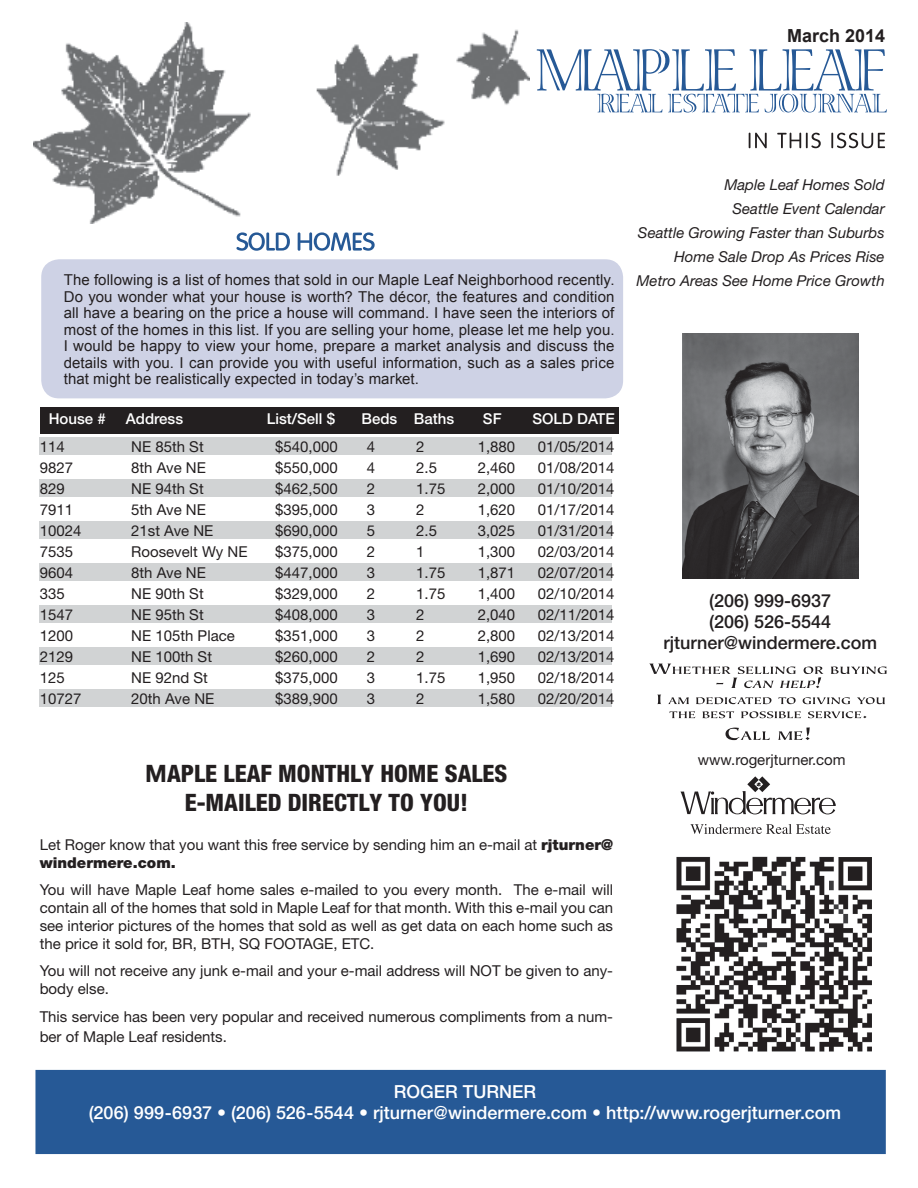
<style>
.page{position:relative;width:918px;height:1188px;background:#fff}
.page>*{position:absolute;margin:0;border:0;box-sizing:border-box;transform-origin:0 0}
.t1{font:800 condensed 24px/28.8px "Helvetica Neue";color:#231f20;text-align:center}
.t2{font:500 18px/21.6px "Helvetica Neue";color:#fff;text-align:center}
.t3{font:500 18px/21px "Helvetica Neue";color:#231f20;text-align:center}
.t4{font:700 18px "Arial";color:#231f20}
.t5{font:15px/18px "Helvetica Neue";color:#231f20}
.t6{font:15px/16.5px "Arial";letter-spacing:.005em;color:#231f20;text-align:justify}
.t7{font:italic 15px/24px "Helvetica Neue";color:#231f20;text-align:right}
.t8{font:500 15px "Helvetica Neue";color:#fff}
.s1{font-weight:700;font-stretch:normal}
.s2{font-weight:900}
</style>
<div class="page">
<div style="left:39px;top:437px;width:573px;height:18px;background:#d1d3d4"></div>
<div style="left:39px;top:479px;width:573px;height:18px;background:#d1d3d4"></div>
<div style="left:39px;top:521px;width:573px;height:18px;background:#d1d3d4"></div>
<div style="left:39px;top:563px;width:573px;height:18px;background:#d1d3d4"></div>
<div style="left:39px;top:605px;width:573px;height:18px;background:#d1d3d4"></div>
<div style="left:39px;top:647px;width:573px;height:18px;background:#d1d3d4"></div>
<div style="left:39px;top:689px;width:573px;height:18px;background:#d1d3d4"></div>
<div style="left:36px;top:1071px;width:849px;height:82px;background:#265996"></div>
<div style="left:35px;top:1070px;width:851px;height:84px;border:2px solid #265996"></div>
<svg style="left:749px;top:133px;width:136px;height:15px"></svg>
<div style="left:40px;top:407px;width:579px;height:27px;background:#231f20"></div>
<img style="left:676px;top:856px;width:196px;height:196px">
<img style="left:33px;top:23px;width:496px;height:201px">
<svg style="left:537px;top:49px;width:350px;height:64px"></svg>
<div style="left:41px;top:259px;width:582px;height:139px;background:#ced2e5;border-radius:18px"></div>
<svg style="left:236px;top:232px;width:139px;height:19px"></svg>
<img style="left:683px;top:333px;width:175px;height:245px">
<svg style="left:650px;top:664px;width:237px;height:24px"></svg>
<svg style="left:657px;top:695px;width:228px;height:9px"></svg>
<svg style="left:669px;top:711px;width:198px;height:7px"></svg>
<svg style="left:726px;top:727px;width:84px;height:13px"></svg>
<svg style="left:680px;top:776px;width:156px;height:38px"></svg>
<svg style="left:690px;top:824px;width:141px;height:10px"></svg>
<p class="t4" style="left:787px;top:24px;width:100px">March 2014</p>
<p class="t6" style="left:64px;top:272px;width:552px">The following is a list of homes that sold in our Maple Leaf Neighborhood recently.<br>Do you wonder what your house is worth? The décor, the features and condition all have a bearing on the price a house will command. I have seen the interiors of most of the homes in this list. If you are selling your home, please let me help you.<br>I would be happy to view your home, prepare a market analysis and discuss the details with you. I can provide you with useful information, such as a sales price that might be realistically expected in today’s market.</p>
<p class="t8" style="left:49px;top:409px;width:58px">House #</p>
<p class="t8" style="left:126px;top:409px;width:59px">Address</p>
<p class="t8" style="left:267px;top:409px;width:70px">List/Sell $</p>
<p class="t8" style="left:361px;top:409px;width:94px">Beds Baths</p>
<p class="t8" style="left:483px;top:409px;width:20px">SF</p>
<p class="t8" style="left:532px;top:409px;width:84px">SOLD DATE</p>
<p class="t5" style="left:40px;top:438px;width:27px">114</p>
<p class="t5" style="left:131px;top:438px;width:74px">NE 85th St</p>
<p class="t5" style="left:275px;top:438px;width:64px">$540,000</p>
<p class="t5" style="left:367px;top:438px;width:10px">4</p>
<p class="t5" style="left:416px;top:438px;width:10px">2</p>
<p class="t5" style="left:478px;top:438px;width:39px">1,880</p>
<p class="t5" style="left:538px;top:438px;width:78px">01/05/2014</p>
<p class="t5" style="left:40px;top:459px;width:35px">9827</p>
<p class="t5" style="left:131px;top:459px;width:76px">8th Ave NE</p>
<p class="t5" style="left:275px;top:459px;width:64px">$550,000</p>
<p class="t5" style="left:367px;top:459px;width:10px">4</p>
<p class="t5" style="left:416px;top:459px;width:22px">2.5</p>
<p class="t5" style="left:478px;top:459px;width:39px">2,460</p>
<p class="t5" style="left:538px;top:459px;width:78px">01/08/2014</p>
<p class="t5" style="left:40px;top:480px;width:27px">829</p>
<p class="t5" style="left:131px;top:480px;width:74px">NE 94th St</p>
<p class="t5" style="left:275px;top:480px;width:64px">$462,500</p>
<p class="t5" style="left:367px;top:480px;width:10px">2</p>
<p class="t5" style="left:416px;top:480px;width:31px">1.75</p>
<p class="t5" style="left:478px;top:480px;width:39px">2,000</p>
<p class="t5" style="left:538px;top:480px;width:78px">01/10/2014</p>
<p class="t5" style="left:40px;top:501px;width:35px">7911</p>
<p class="t5" style="left:131px;top:501px;width:76px">5th Ave NE</p>
<p class="t5" style="left:275px;top:501px;width:64px">$395,000</p>
<p class="t5" style="left:367px;top:501px;width:10px">3</p>
<p class="t5" style="left:416px;top:501px;width:10px">2</p>
<p class="t5" style="left:478px;top:501px;width:39px">1,620</p>
<p class="t5" style="left:538px;top:501px;width:78px">01/17/2014</p>
<p class="t5" style="left:40px;top:522px;width:43px">10024</p>
<p class="t5" style="left:131px;top:522px;width:84px">21st Ave NE</p>
<p class="t5" style="left:275px;top:522px;width:64px">$690,000</p>
<p class="t5" style="left:367px;top:522px;width:10px">5</p>
<p class="t5" style="left:416px;top:522px;width:22px">2.5</p>
<p class="t5" style="left:478px;top:522px;width:39px">3,025</p>
<p class="t5" style="left:538px;top:522px;width:78px">01/31/2014</p>
<p class="t5" style="left:40px;top:543px;width:35px">7535</p>
<p class="t5" style="left:131px;top:543px;width:118px">Roosevelt Wy NE</p>
<p class="t5" style="left:275px;top:543px;width:64px">$375,000</p>
<p class="t5" style="left:367px;top:543px;width:10px">2</p>
<p class="t5" style="left:416px;top:543px;width:10px">1</p>
<p class="t5" style="left:478px;top:543px;width:39px">1,300</p>
<p class="t5" style="left:538px;top:543px;width:78px">02/03/2014</p>
<p class="t5" style="left:40px;top:564px;width:35px">9604</p>
<p class="t5" style="left:131px;top:564px;width:76px">8th Ave NE</p>
<p class="t5" style="left:275px;top:564px;width:64px">$447,000</p>
<p class="t5" style="left:367px;top:564px;width:10px">3</p>
<p class="t5" style="left:416px;top:564px;width:31px">1.75</p>
<p class="t5" style="left:478px;top:564px;width:39px">1,871</p>
<p class="t5" style="left:538px;top:564px;width:78px">02/07/2014</p>
<p class="t5" style="left:40px;top:585px;width:27px">335</p>
<p class="t5" style="left:131px;top:585px;width:74px">NE 90th St</p>
<p class="t5" style="left:275px;top:585px;width:64px">$329,000</p>
<p class="t5" style="left:367px;top:585px;width:10px">2</p>
<p class="t5" style="left:416px;top:585px;width:31px">1.75</p>
<p class="t5" style="left:478px;top:585px;width:39px">1,400</p>
<p class="t5" style="left:538px;top:585px;width:78px">02/10/2014</p>
<p class="t5" style="left:40px;top:606px;width:35px">1547</p>
<p class="t5" style="left:131px;top:606px;width:74px">NE 95th St</p>
<p class="t5" style="left:275px;top:606px;width:64px">$408,000</p>
<p class="t5" style="left:367px;top:606px;width:10px">3</p>
<p class="t5" style="left:416px;top:606px;width:10px">2</p>
<p class="t5" style="left:478px;top:606px;width:39px">2,040</p>
<p class="t5" style="left:538px;top:606px;width:78px">02/11/2014</p>
<p class="t5" style="left:40px;top:627px;width:35px">1200</p>
<p class="t5" style="left:131px;top:627px;width:105px">NE 105th Place</p>
<p class="t5" style="left:275px;top:627px;width:64px">$351,000</p>
<p class="t5" style="left:367px;top:627px;width:10px">3</p>
<p class="t5" style="left:416px;top:627px;width:10px">2</p>
<p class="t5" style="left:478px;top:627px;width:39px">2,800</p>
<p class="t5" style="left:538px;top:627px;width:78px">02/13/2014</p>
<p class="t5" style="left:40px;top:648px;width:35px">2129</p>
<p class="t5" style="left:131px;top:648px;width:82px">NE 100th St</p>
<p class="t5" style="left:275px;top:648px;width:64px">$260,000</p>
<p class="t5" style="left:367px;top:648px;width:10px">2</p>
<p class="t5" style="left:416px;top:648px;width:10px">2</p>
<p class="t5" style="left:478px;top:648px;width:39px">1,690</p>
<p class="t5" style="left:538px;top:648px;width:78px">02/13/2014</p>
<p class="t5" style="left:40px;top:669px;width:27px">125</p>
<p class="t5" style="left:131px;top:669px;width:78px">NE 92nd St</p>
<p class="t5" style="left:275px;top:669px;width:64px">$375,000</p>
<p class="t5" style="left:367px;top:669px;width:10px">3</p>
<p class="t5" style="left:416px;top:669px;width:31px">1.75</p>
<p class="t5" style="left:478px;top:669px;width:39px">1,950</p>
<p class="t5" style="left:538px;top:669px;width:78px">02/18/2014</p>
<p class="t5" style="left:40px;top:690px;width:43px">10727</p>
<p class="t5" style="left:131px;top:690px;width:85px">20th Ave NE</p>
<p class="t5" style="left:275px;top:690px;width:64px">$389,900</p>
<p class="t5" style="left:367px;top:690px;width:10px">3</p>
<p class="t5" style="left:416px;top:690px;width:10px">2</p>
<p class="t5" style="left:478px;top:690px;width:39px">1,580</p>
<p class="t5" style="left:538px;top:690px;width:78px">02/20/2014</p>
<p class="t1" style="left:145px;top:759px;width:364px"><span class="s1">M</span>APLE LEAF MONTHLY HOME SALES<br>E-MAILED DIRECTLY TO YOU!</p>
<p class="t5" style="left:40px;top:835px;width:575px">Let Roger know that you want this free service by sending him an e-mail at <span class="s2">rjturner@ windermere.com.</span></p>
<p class="t5" style="left:40px;top:880px;width:575px;text-align:justify">You will have Maple Leaf home sales e-mailed to you every month. The e-mail will contain all of the homes that sold in Maple Leaf for that month. With this e-mail you can see interior pictures of the homes that sold as well as get data on each home such as the price it sold for, BR, BTH, SQ FOOTAGE, ETC.</p>
<p class="t5" style="left:40px;top:961px;width:575px">You will not receive any junk e-mail and your e-mail address will NOT be given to any&shy;body else.</p>
<p class="t5" style="left:40px;top:1007px;width:575px;line-height:19.5px">This service has been very popular and received numerous compliments from a num&shy;ber of Maple Leaf residents.</p>
<p class="t7" style="left:637px;top:172px;width:250px">Maple Leaf Homes Sold<br>Seattle Event Calendar<br>Seattle Growing Faster than Suburbs<br>Home Sale Drop As Prices Rise<br>Metro Areas See Home Price Growth</p>
<p class="t3" style="left:663px;top:590px;width:215px">(206) 999-6937<br>(206) 526-5544 rjturner@windermere.com</p>
<p class="t5" style="left:698px;top:750px;width:149px">www.rogerjturner.com</p>
<p class="t2" style="left:89px;top:1080px;width:754px">ROGER TURNER<br>(206) 999-6937 • (206) 526-5544 • rjturner@windermere.com • http://www.rogerjturner.com</p>
</div>
